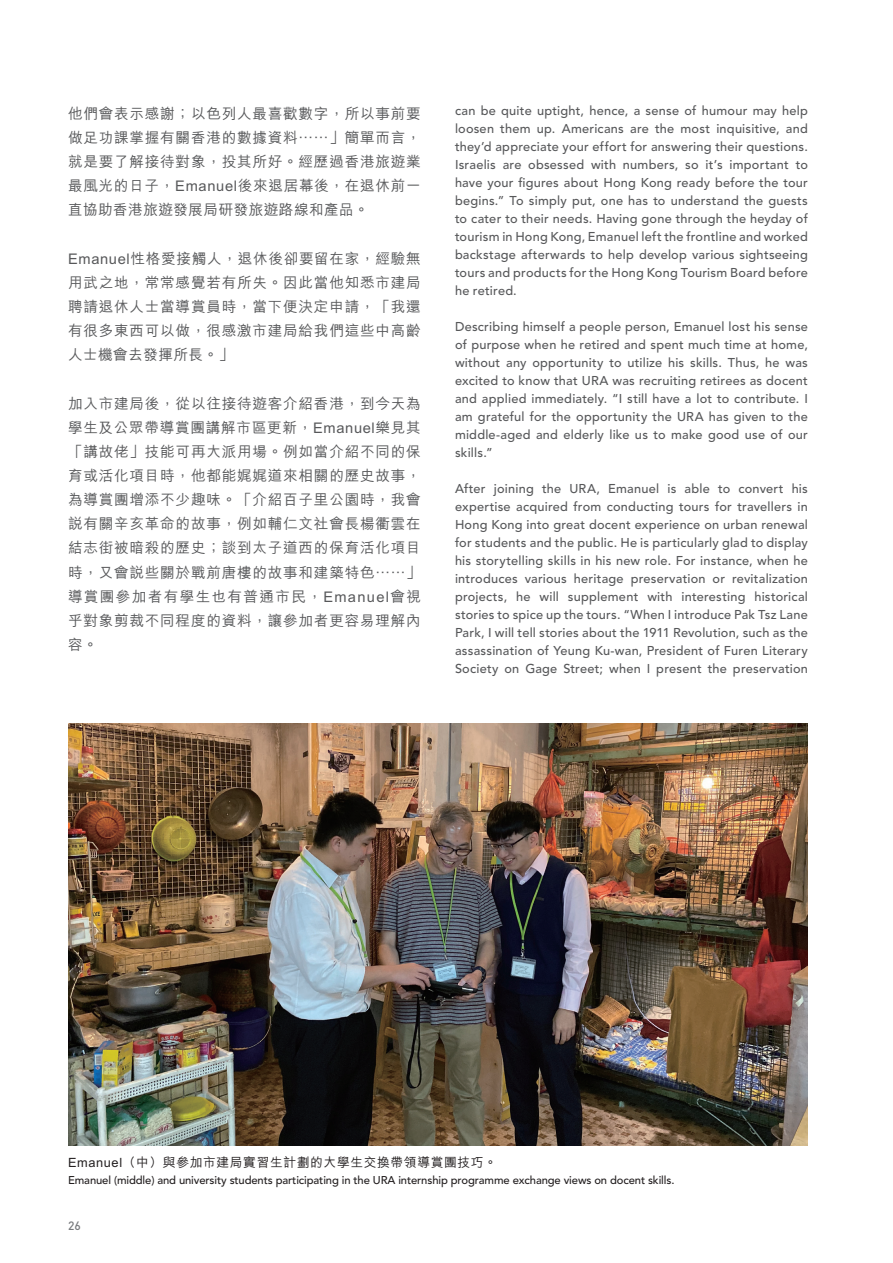
<style>
.page{position:relative;width:893px;height:1263px;background:#fff}
.page>*{position:absolute;margin:0;border:0;box-sizing:border-box;transform-origin:0 0}
.t1{font:500 14.7px/24.2px "M Hei HK";letter-spacing:.05em;color:#57585a;text-align:justify}
.t2{font:500 12.75px/18px "Avenir";letter-spacing:.02em;color:#57585a;text-align:justify}
.t3{font:500 12.75px "M Hei HK";letter-spacing:.05em;color:#231f20}
.t4{font:500 12px "DIN Pro";color:#787a7d}
.t5{font:500 11.25px "Avenir";letter-spacing:-.01em;color:#231f20}
</style>
<div class="page">
<img style="left:68px;top:723px;width:740px;height:422px">
<p class="t1" style="left:68px;top:100px;width:354px">他們會表示感謝；以色列人最喜歡數字，所以事前要做足功課掌握有關香港的數據資料……」簡單而言，就是要了解接待對象，投其所好。經歷過香港旅遊業最風光的日子，Emanuel後來退居幕後，在退休前一直協助香港旅遊發展局研發旅遊路線和產品。</p>
<p class="t1" style="left:68px;top:245px;width:354px">Emanuel性格愛接觸人，退休後卻要留在家，經驗無用武之地，常常感覺若有所失。因此當他知悉市建局聘請退休人士當導賞員時，當下便決定申請，「我還有很多東西可以做，很感激市建局給我們這些中高齡人士機會去發揮所長。」</p>
<p class="t1" style="left:68px;top:390px;width:354px">加入市建局後，從以往接待遊客介紹香港，到今天為學生及公眾帶導賞團講解市區更新，Emanuel樂見其「講故佬」技能可再大派用場。例如當介紹不同的保育或活化項目時，他都能娓娓道來相關的歷史故事，為導賞團增添不少趣味。「介紹百子里公園時，我會說有關辛亥革命的故事，例如輔仁文社會長楊衢雲在結志街被暗殺的歷史；談到太子道西的保育活化項目時，又會說些關於戰前唐樓的故事和建築特色……」導賞團參加者有學生也有普通市民，Emanuel會視乎對象剪裁不同程度的資料，讓參加者更容易理解內容。</p>
<p class="t2" style="left:455px;top:102px;width:354px">can be quite uptight, hence, a sense of humour may help loosen them up. Americans are the most inquisitive, and they’d appreciate your effort for answering their questions.<br>Israelis are obsessed with numbers, so it’s important to have your figures about Hong Kong ready before the tour begins.” To simply put, one has to understand the guests to cater to their needs. Having gone through the heyday of tourism in Hong Kong, Emanuel left the frontline and worked backstage afterwards to help develop various sightseeing tours and products for the Hong Kong Tourism Board before he retired.</p>
<p class="t2" style="left:455px;top:318px;width:354px">Describing himself a people person, Emanuel lost his sense of purpose when he retired and spent much time at home, without any opportunity to utilize his skills. Thus, he was excited to know that URA was recruiting retirees as docent and applied immediately. “I still have a lot to contribute. I am grateful for the opportunity the URA has given to the middle-aged and elderly like us to make good use of our skills.”</p>
<p class="t2" style="left:455px;top:480px;width:354px">After joining the URA, Emanuel is able to convert his expertise acquired from conducting tours for travellers in Hong Kong into great docent experience on urban renewal for students and the public. He is particularly glad to display his storytelling skills in his new role. For instance, when he introduces various heritage preservation or revitalization projects, he will supplement with interesting historical stories to spice up the tours. “When I introduce Pak Tsz Lane Park, I will tell stories about the 1911 Revolution, such as the assassination of Yeung Ku-wan, President of Furen Literary Society on Gage Street; when I present the preservation</p>
<p class="t3" style="left:68px;top:1153px;width:430px">Emanuel（中）與參加市建局實習生計劃的大學生交換帶領導賞團技巧。</p>
<p class="t5" style="left:68px;top:1174px;width:608px">Emanuel (middle) and university students participating in the URA internship programme exchange views on docent skills.</p>
<p class="t4" style="left:68px;top:1218px;width:14px">26</p>
</div>
